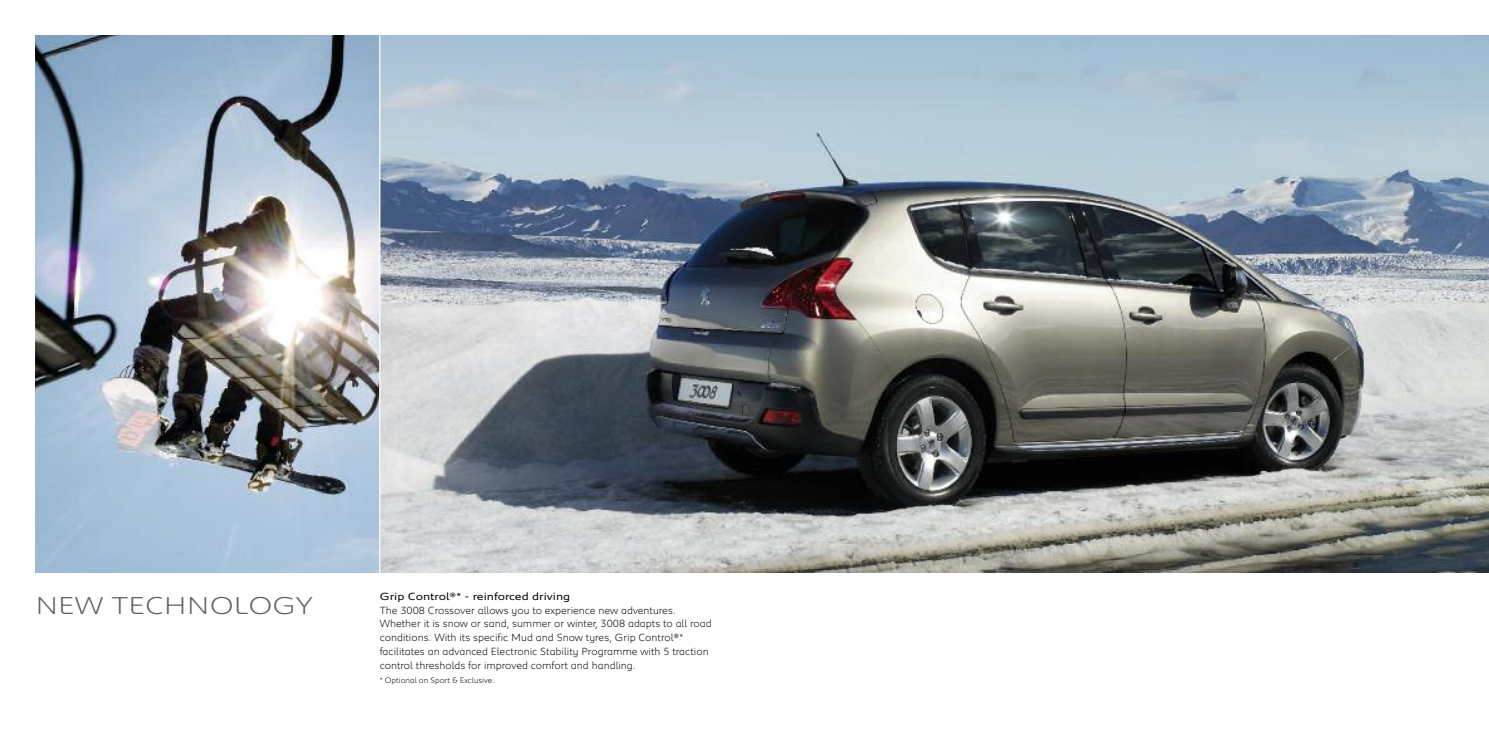
<style>
.page{position:relative;width:1489px;height:745px;background:#fff}
.page>*{position:absolute;margin:0;border:0;box-sizing:border-box;transform-origin:0 0}
.t1{font:300 25px "Peugeot Expanded";color:#5f5f5f}
.t2{font:300 10.62px/13.8px "Peugeot";color:#000}
.t3{font:10.62px "Peugeot Expanded";color:#000}
.t4{font:300 8.12px "Peugeot";color:#000}
</style>
<div class="page">
<img style="left:35px;top:35px;width:1453px;height:537px">
<hr style="left:379px;top:22px;width:1px;height:556px;background:#fff">
<h1 class="t1" style="left:35px;top:596px;width:278px">NEW TECHNOLOGY</h1>
<p class="t3" style="left:380px;top:592px;width:192px">Grip Control®* - reinforced driving</p>
<p class="t2" style="left:380px;top:603px;width:333px">The 3008 Crossover allows you to experience new adventures.<br>Whether it is snow or sand, summer or winter, 3008 adapts to all road conditions. With its specific Mud and Snow tyres, Grip Control®* facilitates an advanced Electronic Stability Programme with 5 traction control thresholds for improved comfort and handling.</p>
<p class="t4" style="left:380px;top:676px;width:116px">* Optional on Sport &amp; Exclusive.</p>
</div>
